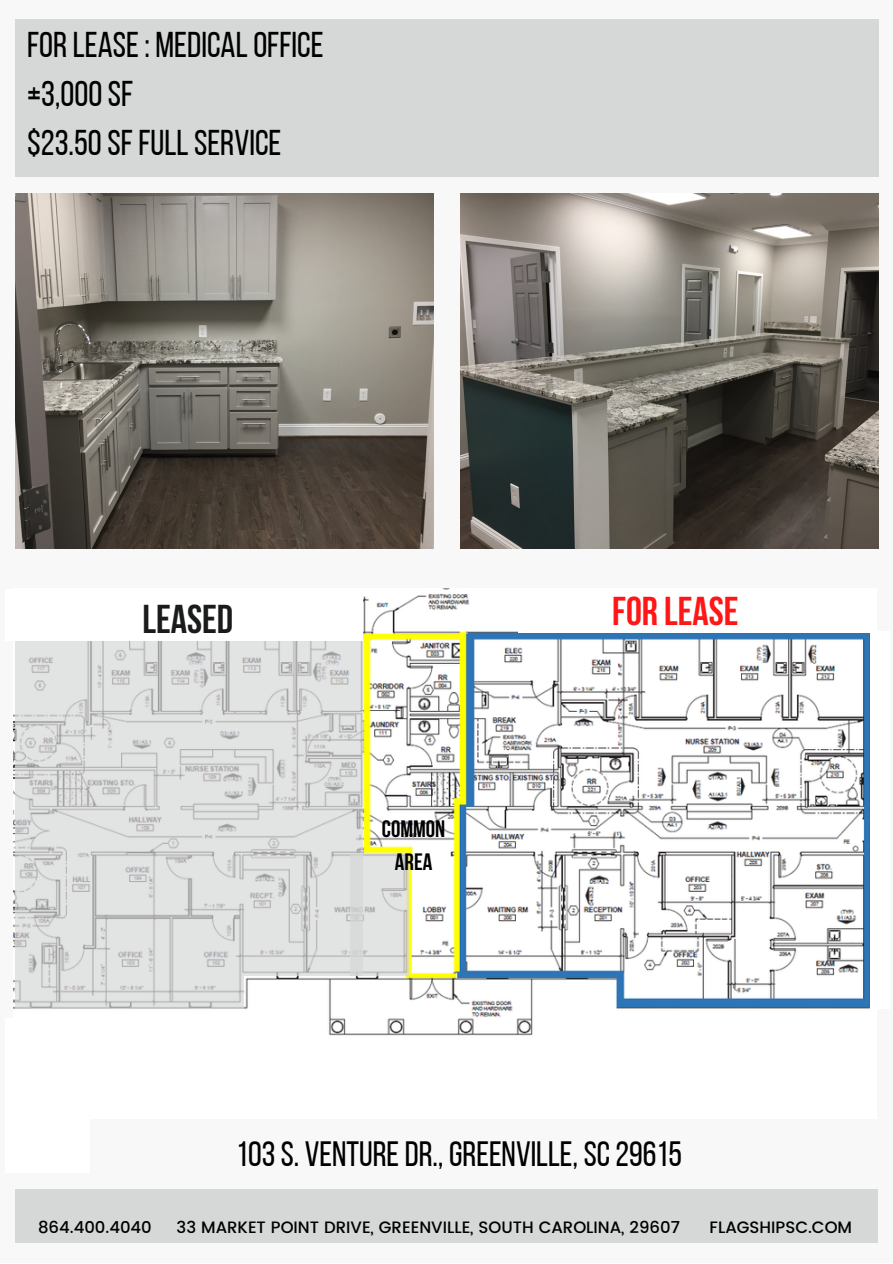
<style>
.page{position:relative;width:893px;height:1264px;background:#fff}
.page>*{position:absolute;margin:0;border:0;box-sizing:border-box;transform-origin:0 0}
.t1{font:700 40.05px "Bebas Neue";color:#ff1616}
.t2{font:700 40.05px "Bebas Neue";color:#1a1b1b}
.t3{font:35.7px/49.3px "Bebas Neue";color:#000}
.t4{font:35.1px "Bebas Neue";color:#000}
.t5{font:700 23.55px/32.5px "Bebas Neue";color:#000;text-align:center}
.t6{font:500 16.5px "Poppins";color:#000}
</style>
<div class="page">
<div style="left:0;top:0;width:892px;height:1262px;background:#f8f8f9"></div>
<div style="left:15px;top:19px;width:864px;height:157px;background:#d6d7d7"></div>
<div style="left:16px;top:1188px;width:862px;height:54px;background:#d6d7d7"></div>
<img style="left:14px;top:588px;width:856px;height:448px">
<svg style="left:15px;top:640px;width:348px;height:336px;background:#dadada"></svg>
<svg style="left:350px;top:853px;width:58px;height:123px;background:#dbdcda"></svg>
<svg style="left:16px;top:976px;width:228px;height:33px;background:#d8d9d9"></svg>
<img style="left:15px;top:193px;width:419px;height:355px">
<img style="left:460px;top:193px;width:418px;height:355px">
<div style="left:5px;top:588px;width:357px;height:52px;background:#fff"></div>
<div style="left:518px;top:592px;width:358px;height:40px;background:#fff"></div>
<div style="left:5px;top:1018px;width:84px;height:154px;background:#fff"></div>
<div style="left:870px;top:631px;width:19px;height:377px;background:#fff"></div>
<h2 class="t3" style="left:27px;top:23px;width:298px">FORLEASE: MEDICALOFFICE ±3,000SF $23.50SFFULLSERVICE</h2>
<h1 class="t2" style="left:142px;top:603px;width:92px">LEASED</h1>
<h3 class="t5" style="left:382px;top:814px;width:65px">COMMON<br>AREA</h3>
<h1 class="t1" style="left:612px;top:595px;width:128px">FOR LEASE</h1>
<h3 class="t4" style="left:236px;top:1139px;width:447px">103 S. VENTURE DR., GREENVILLE, SC 29615</h3>
<p class="t6" style="left:38px;top:1217px;width:115px">864.400.4040</p>
<p class="t6" style="left:176px;top:1217px;width:505px">33 MARKET POINT DRIVE, GREENVILLE, SOUTH CAROLINA, 29607</p>
<p class="t6" style="left:709px;top:1217px;width:144px">FLAGSHIPSC.COM</p>
</div>
